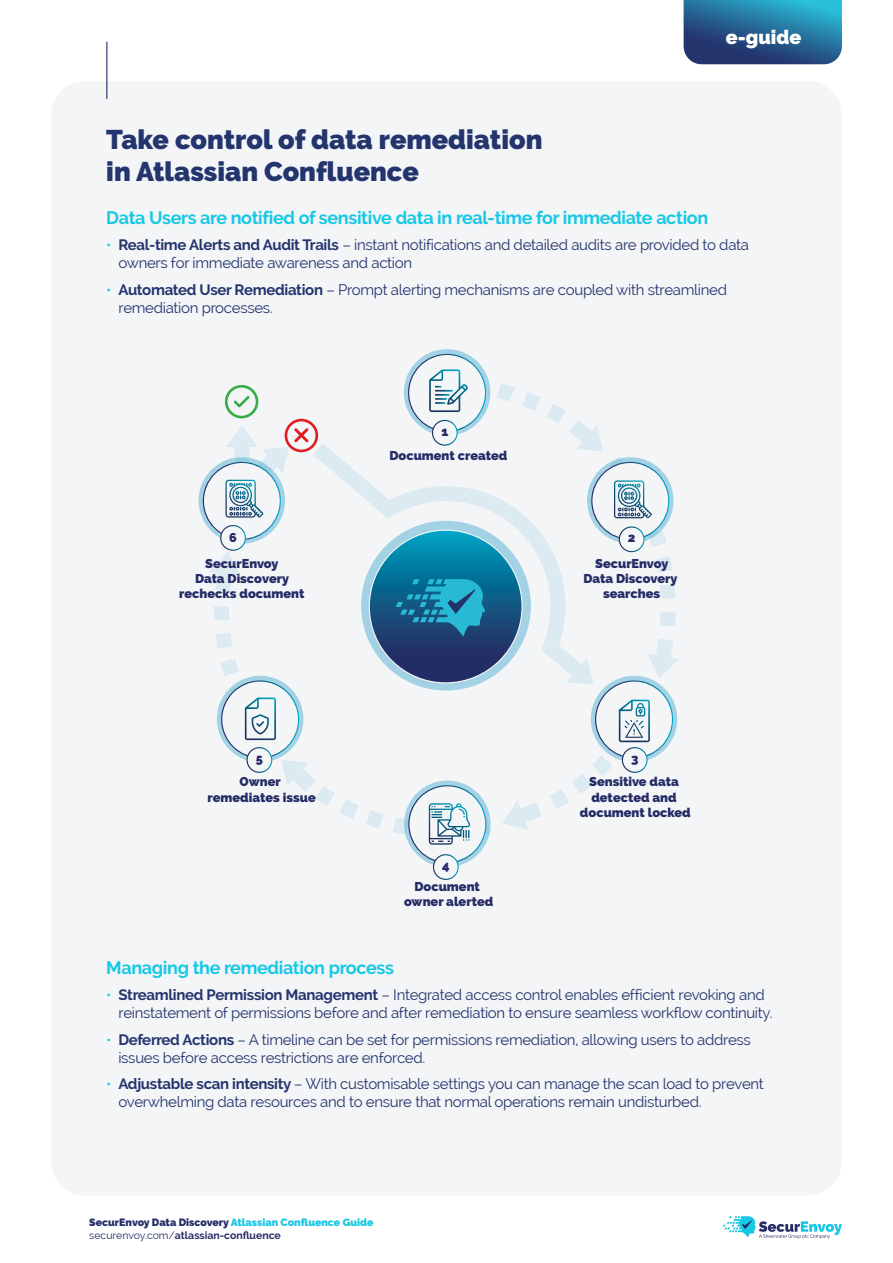
<style>
.page{position:relative;width:893px;height:1263px;background:#fff}
.page>*{position:absolute;margin:0;border:0;box-sizing:border-box;transform-origin:0 0}
.t1{font:900 27px/32.4px "Raleway";color:#24356e}
.t2{font:900 19.5px "Raleway";color:#fff}
.t3{font:700 18px "Raleway";letter-spacing:-.02em;color:#17c8e5}
.t4{font:15px/18px "Raleway";letter-spacing:-.02em;color:#24356e}
.t5{font:800 12.75px/15.3px "Raleway";color:#272e69;text-align:center}
.t6{font:900 10.5px/12.6px "Raleway";color:#17c8e5}
.s1{color:#17c8e5}
.s2{font-weight:700}
.s3{color:#272e68}
.s4{color:#262c68}
.s5{font-weight:400;color:#262c68}
.s6{font-weight:700;color:#262c68}
</style>
<div class="page">
<div style="left:51px;top:81px;width:791px;height:1114px;background:#f4f5f7;border-radius:34px"></div>
<hr style="left:106px;top:42px;width:1px;height:57px;background:#262c68">
<svg style="left:684px;top:0;width:158px;height:64px;background:#286a97"></svg>
<svg style="left:723px;top:1216px;width:119px;height:22px"></svg>
<svg style="left:214px;top:383px;width:461px;height:451px"></svg>
<svg style="left:569px;top:420px;width:34px;height:31px"></svg>
<svg style="left:502px;top:800px;width:40px;height:30px"></svg>
<svg style="left:313px;top:443px;width:281px;height:242px"></svg>
<svg style="left:404px;top:349px;width:86px;height:97px"></svg>
<svg style="left:587px;top:457px;width:86px;height:95px"></svg>
<svg style="left:591px;top:638px;width:87px;height:135px"></svg>
<svg style="left:404px;top:780px;width:87px;height:100px"></svg>
<svg style="left:217px;top:676px;width:99px;height:116px"></svg>
<svg style="left:199px;top:385px;width:119px;height:207px"></svg>
<h2 class="t2" style="left:726px;top:25px;width:77px">e-guide</h2>
<h1 class="t1" style="left:106px;top:123px;width:438px">Take control of data remediation in Atlassian Confluence</h1>
<p class="t3" style="left:106px;top:207px;width:603px">Data Users are notified of sensitive data in real-time for immediate action</p>
<p class="t4" style="left:118px;top:236px;width:632px;text-indent:-12px"><span class="s1">•</span> <span class="s2">Real-time Alerts and Audit Trails</span> – instant notifications and detailed audits are provided to data owners for immediate awareness and action</p>
<p class="t4" style="left:118px;top:281px;width:610px;text-indent:-12px"><span class="s1">•</span> <span class="s2">Automated User Remediation</span> – Prompt alerting mechanisms are coupled with streamlined remediation processes.</p>
<p class="t5" style="left:441px;top:424px;width:8px">1</p>
<p class="t5" style="left:389px;top:448px;width:119px">Document created</p>
<p class="t5" style="left:229px;top:530px;width:9px">6</p>
<p class="t5" style="left:628px;top:530px;width:9px">2</p>
<p class="t5" style="left:179px;top:556px;width:127px"><span class="s3">Secur</span>Envoy<br>Da<span class="s3">ta Dis</span>covery reche<span class="s3">cks</span> document</p>
<p class="t5" style="left:583px;top:556px;width:95px">SecurEnvoy<br>Data Discovery searches</p>
<p class="t5" style="left:256px;top:751px;width:9px">5</p>
<p class="t5" style="left:631px;top:751px;width:9px">3</p>
<p class="t5" style="left:207px;top:774px;width:110px">Owner remediates issue</p>
<p class="t5" style="left:580px;top:774px;width:112px">Sensitive data detected and document locked</p>
<p class="t5" style="left:442px;top:858px;width:9px">4</p>
<p class="t5" style="left:404px;top:879px;width:91px">Document owner alerted</p>
<p class="t3" style="left:106px;top:957px;width:289px">Managing the remediation process</p>
<p class="t4" style="left:118px;top:986px;width:656px;text-indent:-12px"><span class="s1">•</span> <span class="s2">Streamlined Permission Management</span> – Integrated access control enables efficient revoking and reinstatement of permissions before and after remediation to ensure seamless workflow continuity.</p>
<p class="t4" style="left:118px;top:1030px;width:634px;text-indent:-12px"><span class="s1">•</span> <span class="s2">Deferred Actions</span> – A timeline can be set for permissions remediation, allowing users to address issues before access restrictions are enforced.</p>
<p class="t4" style="left:118px;top:1075px;width:647px;text-indent:-12px"><span class="s1">•</span> <span class="s2">Adjustable scan intensity</span> – With customisable settings you can manage the scan load to prevent overwhelming data resources and to ensure that normal operations remain undisturbed.</p>
<p class="t6" style="left:89px;top:1216px;width:286px"><span class="s4">SecurEnvoy Data Discovery</span> Atlassian Confluence Guide <span class="s5">securenvoy.com/</span><span class="s6">atlassian-confluence</span></p>
</div>
